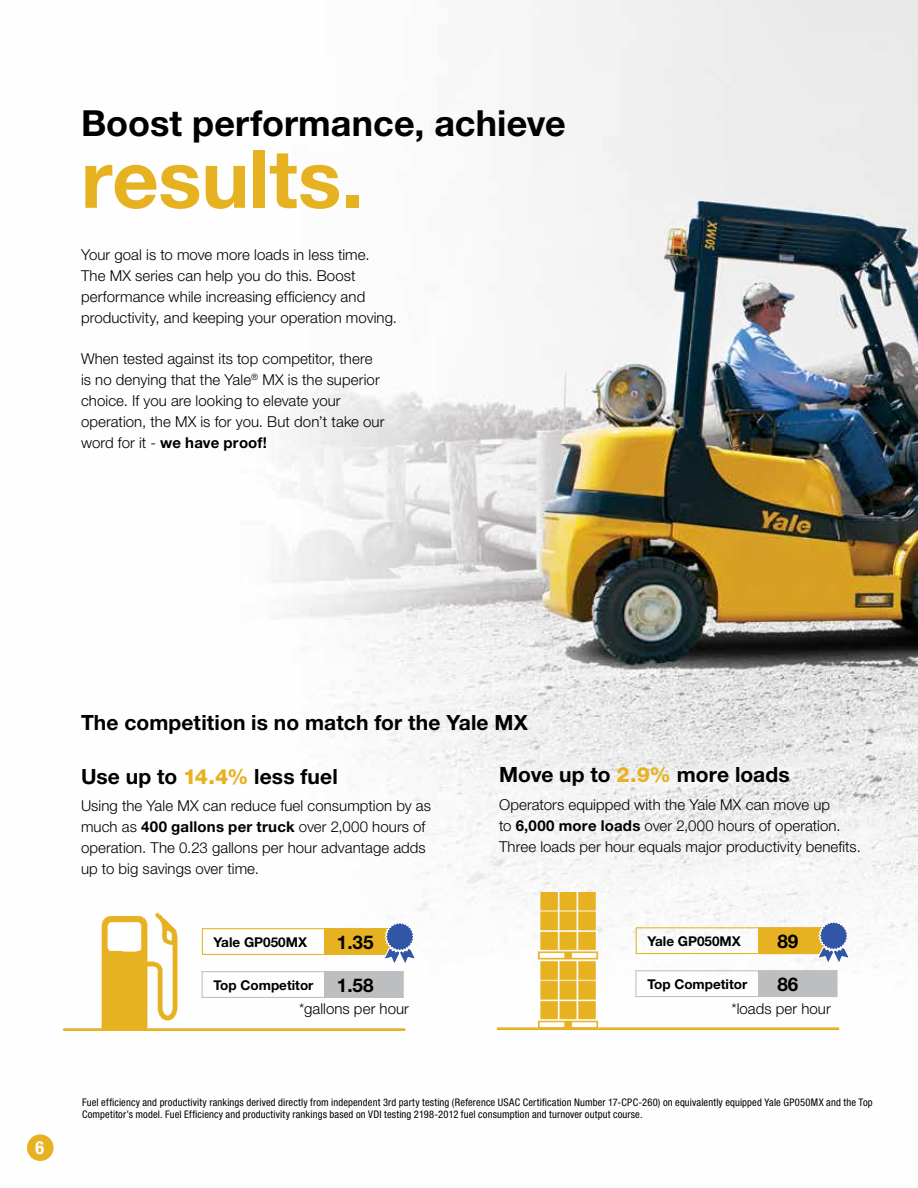
<style>
.page{position:relative;width:918px;height:1188px;background:#fff}
.page>*{position:absolute;margin:0;border:0;box-sizing:border-box;transform-origin:0 0}
.t1{font:700 81px "Helvetica Neue LT Std";letter-spacing:-.005em;color:#e7b222}
.t2{font:700 36px "Helvetica Neue LT Std";letter-spacing:.005em;color:#000}
.t3{font:700 21px "Helvetica Neue LT Std";letter-spacing:.005em;color:#000}
.t4{font:700 18.9px "Helvetica Neue LT Std";color:#000}
.t5{font:700 condensed 18px "Helvetica Neue LT Std";color:#fff}
.t6{font:300 15px/21px "Helvetica Neue LT Std";letter-spacing:.005em;color:#000}
.t7{font:700 13.5px "Helvetica Neue LT Std";color:#000}
.t8{font:condensed 10.5px/12px "Helvetica Neue LT Std";letter-spacing:.015em;color:#000}
.s1{font-weight:700}
.s2{font-weight:800;color:#e7b222}
.s3{font-size:18.9px}
</style>
<div class="page">
<img style="left:27px;top:0;width:891px;height:1161px">
<div style="left:27px;top:1134px;width:27px;height:27px;background:#e7b222;border-radius:50%"></div>
<hr style="left:498px;top:1027px;width:340px;height:3px;background:#e7b222">
<div style="left:636px;top:927px;width:201px;height:27px;border:1px solid #e7b222"></div>
<div style="left:759px;top:928px;width:78px;height:26px;background:#e7b222"></div>
<div style="left:758px;top:927px;width:79px;height:27px;border:1px solid #e7b222"></div>
<div style="left:635px;top:970px;width:202px;height:27px;border:1px solid #bcbec0"></div>
<div style="left:759px;top:971px;width:78px;height:26px;background:#bcbec0"></div>
<div style="left:758px;top:970px;width:79px;height:27px;border:1px solid #bcbec0"></div>
<svg style="left:816px;top:920px;width:36px;height:46px"></svg>
<img style="left:489px;top:882px;width:157px;height:157px">
<hr style="left:64px;top:1028px;width:340px;height:3px;background:#e7b222">
<div style="left:202px;top:928px;width:202px;height:27px;border:1px solid #e7b222"></div>
<div style="left:325px;top:929px;width:78px;height:25px;background:#e7b222"></div>
<div style="left:324px;top:928px;width:79px;height:27px;border:1px solid #e7b222"></div>
<div style="left:202px;top:971px;width:202px;height:27px;border:1px solid #bcbec0"></div>
<div style="left:325px;top:972px;width:78px;height:25px;background:#bcbec0"></div>
<div style="left:324px;top:971px;width:79px;height:27px;border:1px solid #bcbec0"></div>
<svg style="left:382px;top:920px;width:36px;height:47px"></svg>
<img style="left:58px;top:889px;width:162px;height:163px">
<h2 class="t2" style="left:81px;top:101px;width:486px">Boost performance, achieve</h2>
<h1 class="t1" style="left:81px;top:129px;width:284px">results.</h1>
<p class="t6" style="left:81px;top:244px;width:318px">Your goal is to move more loads in less time.<br>The MX series can help you do this. Boost performance while increasing efficiency and productivity, and keeping your operation moving.</p>
<p class="t6" style="left:81px;top:348px;width:305px">When tested against its top competitor, there is no denying that the Yale<sup>®</sup> MX is the superior choice. If you are looking to elevate your operation, the MX is for you. But don’t take our word for it - <span class="s1">we have proof!</span></p>
<p class="t5" style="left:35px;top:1137px;width:10px">6</p>
<h3 class="t3" style="left:81px;top:710px;width:448px">The competition is no match for the Yale MX</h3>
<h3 class="t3" style="left:81px;top:763px;width:258px">Use up to <span class="s2">14.4%</span> less fuel</h3>
<p class="t6" style="left:81px;top:795px;width:352px">Using the Yale MX can reduce fuel consumption by as much as <span class="s1">400 gallons per truck</span> over 2,000 hours of operation. The 0.23 gallons per hour advantage adds up to big savings over time.</p>
<p class="t7" style="left:214px;top:933px;width:95px">Yale GP050MX</p>
<p class="t4" style="left:337px;top:931px;width:38px">1.35</p>
<p class="t7" style="left:214px;top:976px;width:162px">Top Competitor <span class="s3">1.58</span></p>
<p class="t6" style="left:299px;top:998px;width:111px">*gallons per hour</p>
<h3 class="t3" style="left:499px;top:761px;width:292px">Move up to <span class="s2">2.9%</span> more loads</h3>
<p class="t6" style="left:499px;top:794px;width:363px">Operators equipped with the Yale MX can move up<br>to <span class="s1">6,000 more loads</span> over 2,000 hours of operation.<br>Three loads per hour equals major productivity benefits.</p>
<p class="t7" style="left:647px;top:933px;width:95px">Yale GP050MX</p>
<p class="t4" style="left:777px;top:930px;width:23px">89</p>
<p class="t7" style="left:647px;top:976px;width:101px">Top Competitor</p>
<p class="t4" style="left:777px;top:973px;width:23px">86</p>
<p class="t6" style="left:731px;top:998px;width:101px">*loads per hour</p>
<p class="t8" style="left:82px;top:1096px;width:792px">Fuel efficiency and productivity rankings derived directly from independent 3rd party testing (Reference USAC Certification Number 17-CPC-260) on equivalently equipped Yale GP050MX and the Top<br>Competitor’s model. Fuel Efficiency and productivity rankings based on VDI testing 2198-2012 fuel consumption and turnover output course.</p>
</div>
